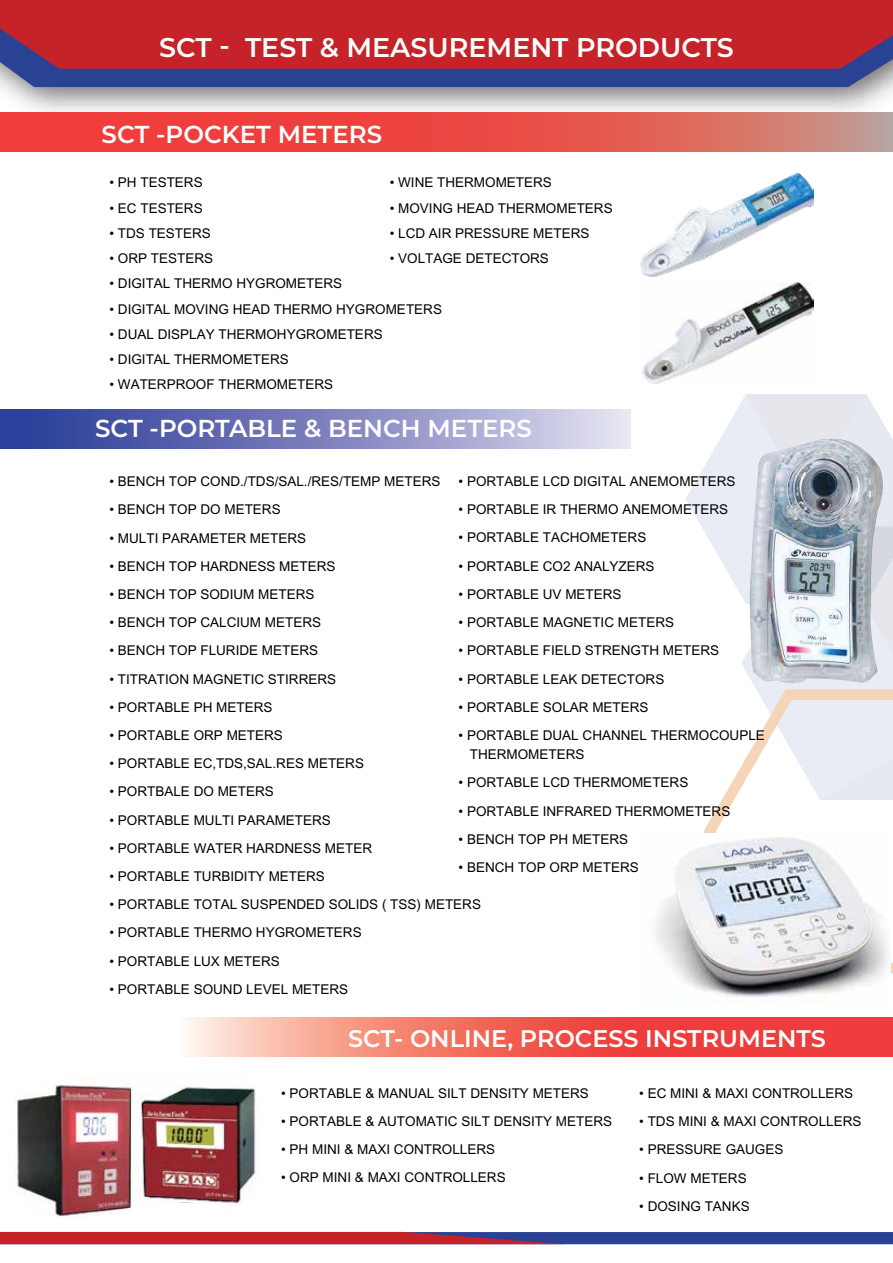
<style>
.page{position:relative;width:893px;height:1263px;background:#fff}
.page>*{position:absolute;margin:0;border:0;box-sizing:border-box;transform-origin:0 0}
.t1{font:600 27px "Montserrat";color:#fff}
.t2{font:600 24.45px "Montserrat";color:#fff}
.t3{font:600 24px "Montserrat";color:#fff}
.t4{font:13.5px/19.2px "Arial";color:#000}
</style>
<div class="page">
<svg style="left:686px;top:394px;width:207px;height:295px"></svg>
<svg style="left:704px;top:689px;width:189px;height:284px"></svg>
<svg style="left:0;top:1232px;width:893px;height:12px;background:#7d315a"></svg>
<div style="left:0;top:69px;width:893px;height:18px;background:#294294"></div>
<div style="left:0;top:0;width:893px;height:69px;background:#c5222a"></div>
<svg style="left:0;top:112px;width:893px;height:39px;background:#e4554e"></svg>
<div style="left:0;top:410px;width:631px;height:38px;background:linear-gradient(to right,#1f3191,#e0daef)"></div>
<img style="left:641px;top:174px;width:173px;height:102px">
<img style="left:642px;top:283px;width:172px;height:100px">
<img style="left:15px;top:1076px;width:241px;height:142px">
<svg style="left:187px;top:1018px;width:706px;height:39px;background:#f26c63"></svg>
<img style="left:655px;top:833px;width:235px;height:164px">
<img style="left:749px;top:439px;width:134px;height:245px">
<h1 class="t1" style="left:159px;top:29px;width:576px">SCT - TEST &amp; MEASUREMENT PRODUCTS</h1>
<h2 class="t2" style="left:102px;top:117px;width:282px">SCT -POCKET METERS</h2>
<p class="t4" style="left:109px;top:173px;width:95px">• PH TESTERS</p>
<p class="t4" style="left:109px;top:199px;width:95px">• EC TESTERS</p>
<p class="t4" style="left:109px;top:224px;width:103px">• TDS TESTERS</p>
<p class="t4" style="left:109px;top:249px;width:105px">• ORP TESTERS</p>
<p class="t4" style="left:109px;top:274px;width:234px">• DIGITAL THERMO HYGROMETERS</p>
<p class="t4" style="left:109px;top:299px;width:334px">• DIGITAL MOVING HEAD THERMO HYGROMETERS</p>
<p class="t4" style="left:109px;top:325px;width:275px">• DUAL DISPLAY THERMOHYGROMETERS</p>
<p class="t4" style="left:109px;top:350px;width:181px">• DIGITAL THERMOMETERS</p>
<p class="t4" style="left:109px;top:375px;width:225px">• WATERPROOF THERMOMETERS</p>
<p class="t4" style="left:390px;top:173px;width:164px">• WINE THERMOMETERS</p>
<p class="t4" style="left:390px;top:199px;width:224px">• MOVING HEAD THERMOMETERS</p>
<p class="t4" style="left:390px;top:224px;width:201px">• LCD AIR PRESSURE METERS</p>
<p class="t4" style="left:390px;top:249px;width:161px">• VOLTAGE DETECTORS</p>
<h2 class="t2" style="left:95px;top:411px;width:438px">SCT -PORTABLE &amp; BENCH METERS</h2>
<p class="t4" style="left:459px;top:472px;width:279px">• PORTABLE LCD DIGITAL ANEMOMETERS</p>
<p class="t4" style="left:459px;top:500px;width:271px">• PORTABLE IR THERMO ANEMOMETERS</p>
<p class="t4" style="left:459px;top:528px;width:189px">• PORTABLE TACHOMETERS</p>
<p class="t4" style="left:459px;top:556px;width:198px">• PORTABLE CO2 ANALYZERS</p>
<p class="t4" style="left:459px;top:585px;width:165px">• PORTABLE UV METERS</p>
<p class="t4" style="left:459px;top:613px;width:217px">• PORTABLE MAGNETIC METERS</p>
<p class="t4" style="left:459px;top:641px;width:262px">• PORTABLE FIELD STRENGTH METERS</p>
<p class="t4" style="left:459px;top:669px;width:207px">• PORTABLE LEAK DETECTORS</p>
<p class="t4" style="left:459px;top:697px;width:192px">• PORTABLE SOLAR METERS</p>
<p class="t4" style="left:470px;top:726px;width:297px;text-indent:-11px">• PORTABLE DUAL CHANNEL THERMOCOUPLE<br>THERMOMETERS</p>
<p class="t4" style="left:459px;top:773px;width:231px">• PORTABLE LCD THERMOMETERS</p>
<p class="t4" style="left:459px;top:801px;width:273px">• PORTABLE INFRARED THERMOMETERS</p>
<p class="t4" style="left:459px;top:830px;width:171px">• BENCH TOP PH METERS</p>
<p class="t4" style="left:459px;top:858px;width:182px">• BENCH TOP ORP METERS</p>
<p class="t4" style="left:109px;top:472px;width:333px">• BENCH TOP COND./TDS/SAL./RES/TEMP METERS</p>
<p class="t4" style="left:109px;top:500px;width:173px">• BENCH TOP DO METERS</p>
<p class="t4" style="left:109px;top:528px;width:198px">• MULTI PARAMETER METERS</p>
<p class="t4" style="left:109px;top:557px;width:228px">• BENCH TOP HARDNESS METERS</p>
<p class="t4" style="left:109px;top:585px;width:206px">• BENCH TOP SODIUM METERS</p>
<p class="t4" style="left:109px;top:613px;width:213px">• BENCH TOP CALCIUM METERS</p>
<p class="t4" style="left:109px;top:641px;width:210px">• BENCH TOP FLURIDE METERS</p>
<p class="t4" style="left:109px;top:669px;width:228px">• TITRATION MAGNETIC STIRRERS</p>
<p class="t4" style="left:109px;top:698px;width:165px">• PORTABLE PH METERS</p>
<p class="t4" style="left:109px;top:726px;width:175px">• PORTABLE ORP METERS</p>
<p class="t4" style="left:109px;top:754px;width:256px">• PORTABLE EC,TDS,SAL.RES METERS</p>
<p class="t4" style="left:109px;top:782px;width:166px">• PORTBALE DO METERS</p>
<p class="t4" style="left:109px;top:810px;width:223px">• PORTABLE MULTI PARAMETERS</p>
<p class="t4" style="left:109px;top:839px;width:264px">• PORTABLE WATER HARDNESS METER</p>
<p class="t4" style="left:109px;top:867px;width:217px">• PORTABLE TURBIDITY METERS</p>
<p class="t4" style="left:109px;top:895px;width:373px">• PORTABLE TOTAL SUSPENDED SOLIDS ( TSS) METERS</p>
<p class="t4" style="left:109px;top:923px;width:254px">• PORTABLE THERMO HYGROMETERS</p>
<p class="t4" style="left:109px;top:951px;width:172px">• PORTABLE LUX METERS</p>
<p class="t4" style="left:109px;top:980px;width:240px">• PORTABLE SOUND LEVEL METERS</p>
<h3 class="t3" style="left:348px;top:1022px;width:479px">SCT- ONLINE, PROCESS INSTRUMENTS</h3>
<p class="t4" style="left:281px;top:1084px;width:309px">• PORTABLE &amp; MANUAL SILT DENSITY METERS</p>
<p class="t4" style="left:281px;top:1112px;width:333px">• PORTABLE &amp; AUTOMATIC SILT DENSITY METERS</p>
<p class="t4" style="left:281px;top:1140px;width:216px">• PH MINI &amp; MAXI CONTROLLERS</p>
<p class="t4" style="left:281px;top:1168px;width:226px">• ORP MINI &amp; MAXI CONTROLLERS</p>
<p class="t4" style="left:639px;top:1084px;width:216px">• EC MINI &amp; MAXI CONTROLLERS</p>
<p class="t4" style="left:639px;top:1112px;width:224px">• TDS MINI &amp; MAXI CONTROLLERS</p>
<p class="t4" style="left:639px;top:1140px;width:146px">• PRESSURE GAUGES</p>
<p class="t4" style="left:639px;top:1168px;width:109px">• FLOW METERS</p>
<p class="t4" style="left:639px;top:1196px;width:112px">• DOSING TANKS</p>
</div>
